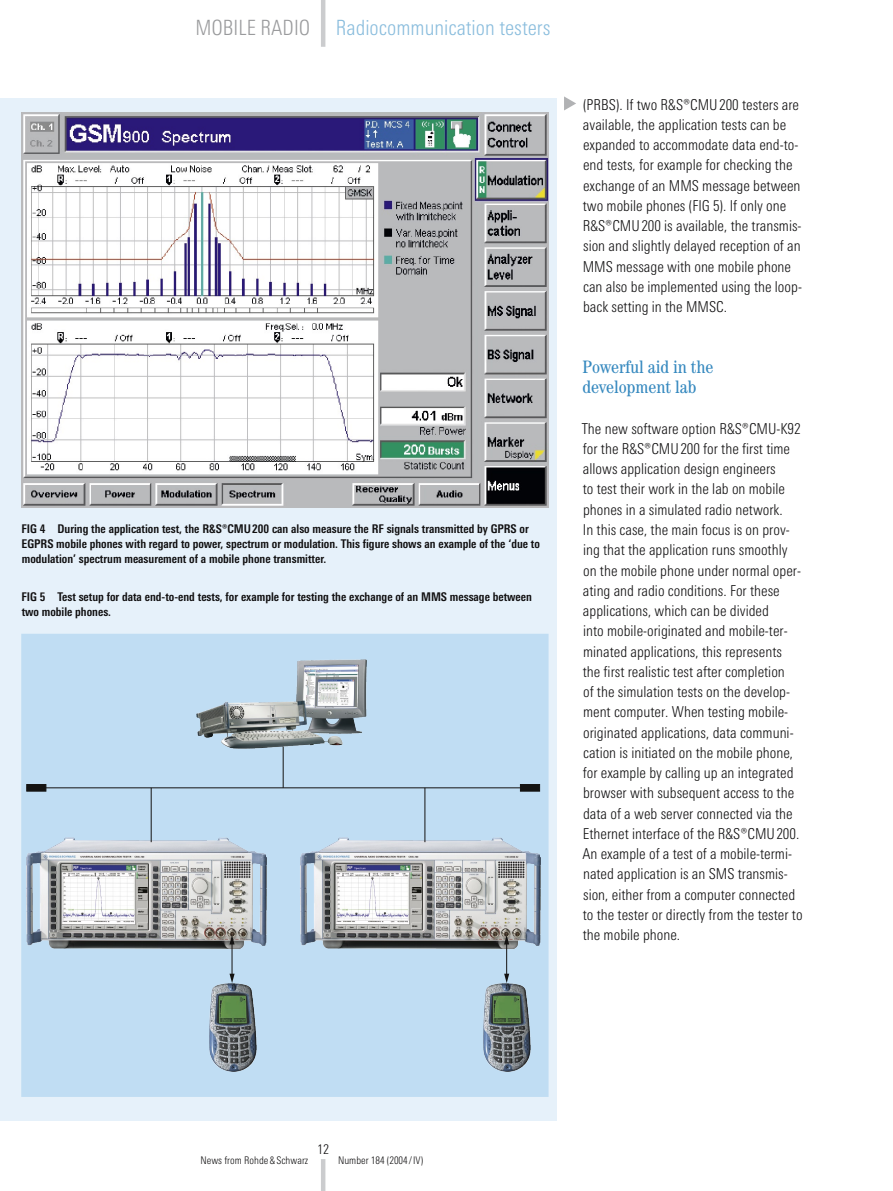
<style>
.page{position:relative;width:893px;height:1191px;background:#fff}
.page>*{position:absolute;margin:0;border:0;box-sizing:border-box;transform-origin:0 0}
.Rubrik_cyan{font:300 21px "RS Univers Cond";color:#8abddd}
._1_Überschrift_12__p_cyan{font:condensed 18px/20.2px "Century";color:#3689bf}
._2_Haupttext_10_p{font:300 15px/20.2px "RS Univers Cond";color:#100f10}
.t1{font:300 13.5px "RS Univers Cond";color:#100f10}
._3_BU_libü_8_p{font:700 12px/15px "RS Univers Cond";color:#100f10}
.t2{font:300 10.5px "RS Univers Cond";color:#100f10}
.s1{color:#999a9c}
</style>
<div class="page">
<div style="left:0;top:99px;width:557px;height:1021px;background:#e6f1fa"></div>
<hr style="left:321px;top:1161px;width:4px;height:30px;background:#cbccce">
<hr style="left:321px;top:0;width:4px;height:45px;background:#cbccce">
<img style="left:21px;top:112px;width:528px;height:396px">
<div style="left:21px;top:634px;width:528px;height:463px;background:#c0ddf3"></div>
<img style="left:26px;top:843px;width:241px;height:106px">
<img style="left:300px;top:843px;width:241px;height:106px">
<svg style="left:229px;top:935px;width:6px;height:47px"></svg>
<svg style="left:504px;top:935px;width:5px;height:47px"></svg>
<svg style="left:26px;top:763px;width:514px;height:80px"></svg>
<img style="left:209px;top:982px;width:48px;height:90px">
<img style="left:483px;top:982px;width:48px;height:90px">
<img style="left:196px;top:659px;width:171px;height:104px">
<svg style="left:564px;top:96px;width:12px;height:14px"></svg>
<p class="Rubrik_cyan" style="left:195px;top:15px;width:357px"><span class="s1">MOBILE RADIO</span> Radiocommunication testers</p>
<p class="_3_BU_libü_8_p" style="left:22px;top:521px;width:520px">FIG 4 During the application test, the R&amp;S ® CMU200 can also measure the RF signals transmitted by GPRS or<br>EGPRS mobile phones with regard to power, spectrum or modulation. This figure shows an example of the ‘due to modulation’ spectrum measurement of a mobile phone transmitter.</p>
<p class="_3_BU_libü_8_p" style="left:22px;top:589px;width:512px">FIG 5 Test setup for data end-to-end tests, for example for testing the exchange of an MMS message between two mobile phones.</p>
<p class="_2_Haupttext_10_p" style="left:583px;top:94px;width:221px">(PRBS). If two R&amp;S ® CMU200 testers are available, the application tests can be expanded to accommodate data end-to&shy;end tests, for example for checking the exchange of an MMS message between two mobile phones (FIG 5). If only one R&amp;S ® CMU200 is available, the transmis&shy;sion and slightly delayed reception of an MMS message with one mobile phone can also be implemented using the loop&shy;back setting in the MMSC.</p>
<p class="_1_Überschrift_12__p_cyan" style="left:582px;top:356px;width:132px">Powerful aid in the development lab</p>
<p class="_2_Haupttext_10_p" style="left:582px;top:418px;width:222px">The new software option R&amp;S ® CMU-K92 for the R&amp;S ® CMU200 for the first time allows application design engineers<br>to test their work in the lab on mobile phones in a simulated radio network.<br>In this case, the main focus is on prov&shy;ing that the application runs smoothly on the mobile phone under normal oper&shy;ating and radio conditions. For these applications, which can be divided<br>into mobile-originated and mobile-ter&shy;minated applications, this represents<br>the first realistic test after completion<br>of the simulation tests on the develop&shy;ment computer. When testing mobile&shy;originated applications, data communi&shy;cation is initiated on the mobile phone, for example by calling up an integrated browser with subsequent access to the data of a web server connected via the Ethernet interface of the R&amp;S ® CMU200.<br>An example of a test of a mobile-termi&shy;nated application is an SMS transmis&shy;sion, either from a computer connected to the tester or directly from the tester to the mobile phone.</p>
<p class="t1" style="left:317px;top:1141px;width:13px">12</p>
<p class="t2" style="left:200px;top:1153px;width:109px">News from Rohde &amp; Schwarz</p>
<p class="t2" style="left:338px;top:1153px;width:87px">Number 184 (2004/IV)</p>
</div>
